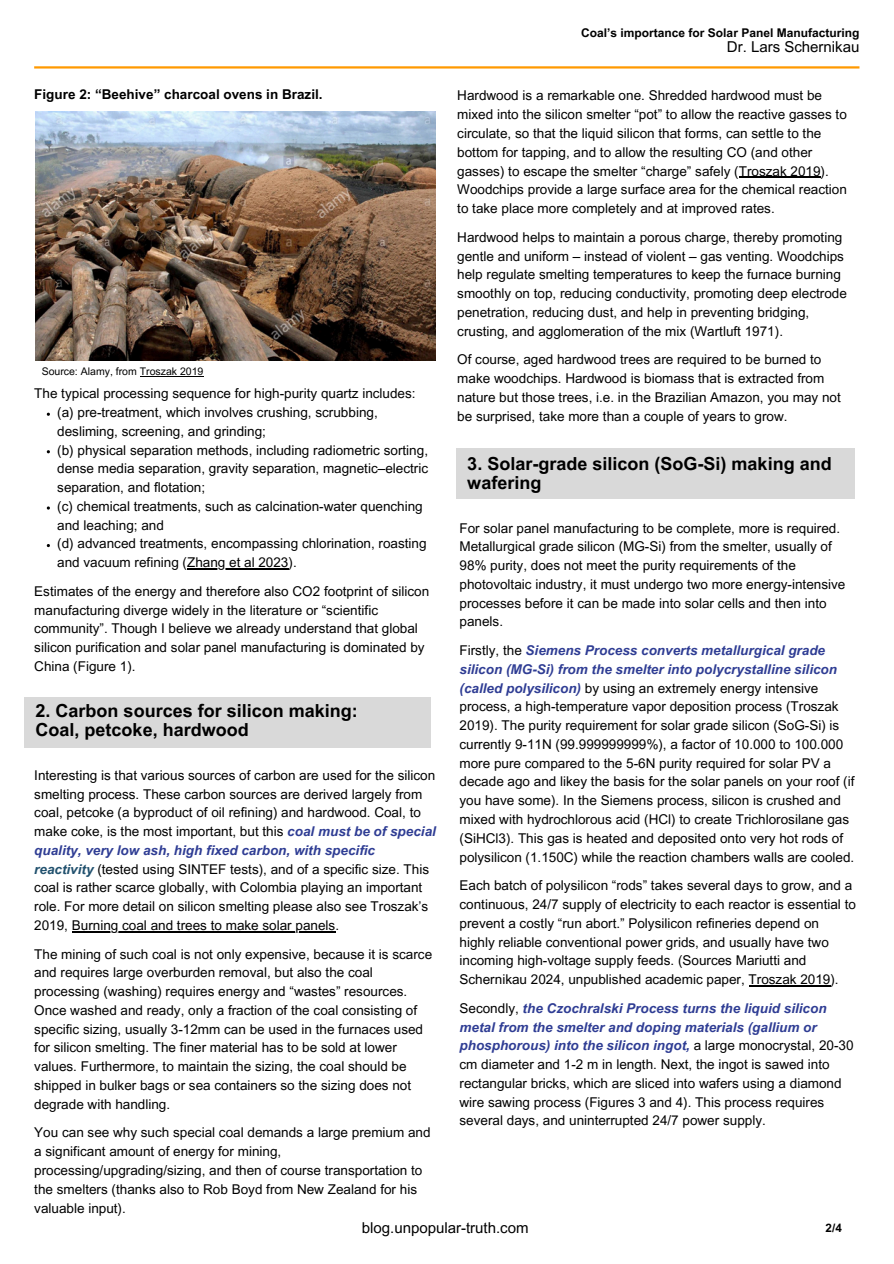
<style>
.page{position:relative;width:894px;height:1264px;background:#fff}
.page>*{position:absolute;margin:0;border:0;box-sizing:border-box;transform-origin:0 0}
.t1{font:700 18px/19.2px "Arial MT Pro";color:#000}
.t2{font:15px "Arial MT Pro";color:#000}
.t3{font:13.5px/18.8px "Arial MT Pro";color:#000}
.t4{font:700 13.5px "Arial MT Pro";color:#000}
.t5{font:700 12px "Arial MT Pro";color:#000}
.t6{font:700 11.7px "Arial MT Pro";color:#000}
.t7{font:10.5px "Arial MT Pro";color:#000}
.s1{font-weight:700;font-style:italic;color:#2f3d94}
.s2{font-weight:700;font-style:italic;color:#21516e}
</style>
<div class="page">
<hr style="left:34px;top:66px;width:825px;height:3px;background:#f90">
<hr style="left:187px;top:568px;width:101px;height:1px;background:#000">
<hr style="left:738px;top:177px;width:82px;height:1px;background:#000">
<hr style="left:72px;top:931px;width:263px;height:1px;background:#000">
<div style="left:24px;top:697px;width:407px;height:50px;background:#d9d9d9"></div>
<img style="left:35px;top:112px;width:400px;height:248px">
<hr style="left:140px;top:376px;width:63px;height:1px;background:#000">
<div style="left:456px;top:448px;width:398px;height:50px;background:#d9d9d9"></div>
<hr style="left:748px;top:985px;width:82px;height:1px;background:#000">
<h1 class="t4" style="left:34px;top:89px;width:290px">Figure 2: “Beehive” charcoal ovens in Brazil.</h1>
<h3 class="t7" style="left:42px;top:367px;width:163px">Source: Alamy, from Troszak 2019</h3>
<p class="t3" style="left:34px;top:386px;width:383px">The typical processing sequence for high-purity quartz includes:</p>
<p class="t3" style="left:57px;top:404px;width:322px">(a) pre-treatment, which involves crushing, scrubbing, desliming, screening, and grinding;</p>
<h3 class="t3" style="left:57px;top:442px;width:372px;text-align:justify">(b) physical separation methods, including radiometric sorting, dense media separation, gravity separation, magnetic–electric separation, and flotation;</h3>
<p class="t3" style="left:57px;top:498px;width:367px">(c) chemical treatments, such as calcination-water quenching and leaching; and</p>
<p class="t3" style="left:57px;top:536px;width:371px">(d) advanced treatments, encompassing chlorination, roasting and vacuum refining (Zhang et al 2023).</p>
<p class="t3" style="left:34px;top:583px;width:396px">Estimates of the energy and therefore also CO2 footprint of silicon manufacturing diverge widely in the literature or “scientific</p>
<p class="t3" style="left:34px;top:621px;width:392px">community”. Though I believe we already understand that global silicon purification and solar panel manufacturing is dominated by<br>China (Figure 1).</p>
<h3 class="t1" style="left:36px;top:703px;width:324px">2. Carbon sources for silicon making:<br>Coal, petcoke, hardwood</h3>
<h3 class="t3" style="left:34px;top:767px;width:403px">Interesting is that various sources of carbon are used for the silicon smelting process. These carbon sources are derived largely from coal, petcoke (a byproduct of oil refining) and hardwood. Coal, to make coke, is the most important, but this <span class="s1">coal must be of special quality, very low ash, high fixed carbon, with specific </span><span class="s2">reactivity</span> (tested using SINTEF tests), and of a specific size. This coal is rather scarce globally, with Colombia playing an important role. For more detail on silicon smelting please also see Troszak’s 2019, Burning coal and trees to make solar panels.</h3>
<h3 class="t3" style="left:34px;top:946px;width:399px">The mining of such coal is not only expensive, because it is scarce and requires large overburden removal, but also the coal processing (washing) requires energy and “wastes” resources.<br>Once washed and ready, only a fraction of the coal consisting of specific sizing, usually 3-12mm can be used in the furnaces used for silicon smelting. The finer material has to be sold at lower values. Furthermore, to maintain the sizing, the coal should be shipped in bulker bags or sea containers so the sizing does not degrade with handling.</h3>
<h3 class="t3" style="left:34px;top:1124px;width:398px">You can see why such special coal demands a large premium and a significant amount of energy for mining, processing/upgrading/sizing, and then of course transportation to</h3>
<h3 class="t3" style="left:34px;top:1181px;width:384px">the smelters (thanks also to Rob Boyd from New Zealand for his valuable input).</h3>
<h5 class="t5" style="left:581px;top:29px;width:280px">Coal’s importance for Solar Panel Manufacturing</h5>
<h5 class="t2" style="left:726px;top:41px;width:134px">Dr. Lars Schernikau</h5>
<h3 class="t3" style="left:457px;top:88px;width:391px">Hardwood is a remarkable one. Shredded hardwood must be mixed into the silicon smelter “pot” to allow the reactive gasses to circulate, so that the liquid silicon that forms, can settle to the bottom for tapping, and to allow the resulting CO (and other gasses) to escape the smelter “charge” safely (Troszak 2019).<br>Woodchips provide a large surface area for the chemical reaction to take place more completely and at improved rates.</h3>
<h1 class="t3" style="left:457px;top:229px;width:391px">Hardwood helps to maintain a porous charge, thereby promoting gentle and uniform – instead of violent – gas venting. Woodchips help regulate smelting temperatures to keep the furnace burning smoothly on top, reducing conductivity, promoting deep electrode penetration, reducing dust, and help in preventing bridging, crusting, and agglomeration of the mix (Wartluft 1971).</h1>
<h3 class="t3" style="left:457px;top:352px;width:385px">Of course, aged hardwood trees are required to be burned to make woodchips. Hardwood is biomass that is extracted from nature but those trees, i.e. in the Brazilian Amazon, you may not be surprised, take more than a couple of years to grow.</h3>
<h3 class="t1" style="left:467px;top:456px;width:366px">3. Solar-grade silicon (SoG-Si) making and wafering</h3>
<h3 class="t3" style="left:459px;top:520px;width:387px">For solar panel manufacturing to be complete, more is required.<br>Metallurgical grade silicon (MG-Si) from the smelter, usually of 98% purity, does not meet the purity requirements of the photovoltaic industry, it must undergo two more energy-intensive processes before it can be made into solar cells and then into panels.</h3>
<h3 class="t3" style="left:459px;top:642px;width:396px">Firstly, the <span class="s1">Siemens Process converts metallurgical grade silicon (MG-Si) from the smelter into polycrystalline silicon (called polysilicon)</span> by using an extremely energy intensive process, a high-temperature vapor deposition process (Troszak 2019). The purity requirement for solar grade silicon (SoG-Si) is currently 9-11N (99.999999999%), a factor of 10.000 to 100.000 more pure compared to the 5-6N purity required for solar PV a decade ago and likey the basis for the solar panels on your roof (if you have some). In the Siemens process, silicon is crushed and mixed with hydrochlorous acid (HCl) to create Trichlorosilane gas (SiHCl3). This gas is heated and deposited onto very hot rods of polysilicon (1.150C) while the reaction chambers walls are cooled.</h3>
<h4 class="t3" style="left:459px;top:877px;width:398px">Each batch of polysilicon “rods” takes several days to grow, and a continuous, 24/7 supply of electricity to each reactor is essential to prevent a costly “run abort.” Polysilicon refineries depend on highly reliable conventional power grids, and usually have two incoming high-voltage supply feeds. (Sources Mariutti and Schernikau 2024, unpublished academic paper, Troszak 2019).</h4>
<p class="t3" style="left:459px;top:1000px;width:395px">Secondly, <span class="s1">the Czochralski Process turns the liquid silicon metal from the smelter and doping materials (gallium or phosphorous) into the silicon ingot,</span> a large monocrystal, 20-30 cm diameter and 1-2 m in length. Next, the ingot is sawed into rectangular bricks, which are sliced into wafers using a diamond wire sawing process (Figures 3 and 4). This process requires several days, and uninterrupted 24/7 power supply.</p>
<h3 class="t2" style="left:362px;top:1222px;width:168px">blog.unpopular-truth.com</h3>
<h2 class="t6" style="left:825px;top:1223px;width:18px">2/4</h2>
</div>
